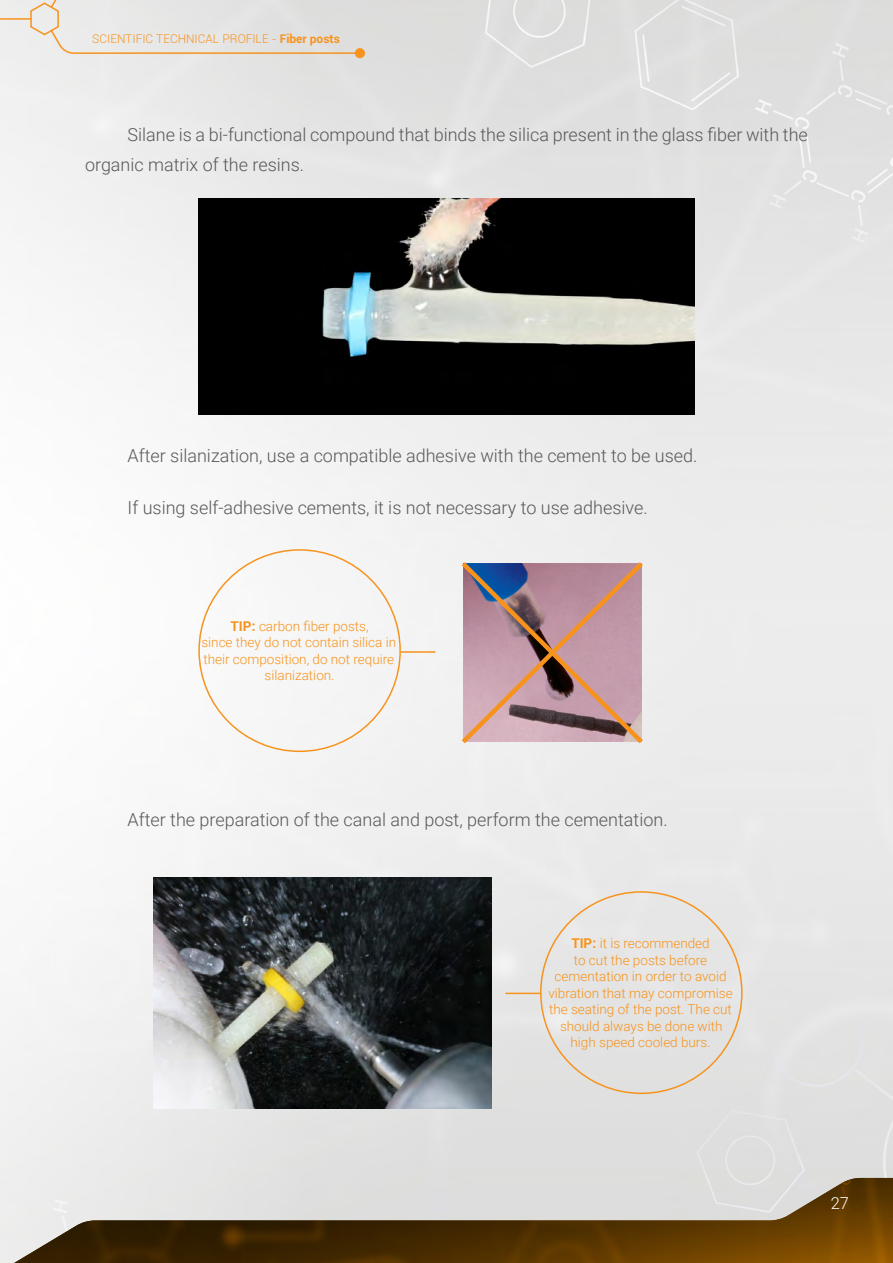
<style>
.page{position:relative;width:893px;height:1263px;background:#fff}
.page>*{position:absolute;margin:0;border:0;box-sizing:border-box;transform-origin:0 0}
.t1{font:300 18px/30px "Roboto";color:#57585a}
.t2{font:300 16.5px "Roboto";color:#fff}
.t3{font:300 13.5px/16.5px "Roboto";color:#f7931d;text-align:center}
.t4{font:300 12px "Roboto";color:#f7931d}
.s1{font-weight:700}
</style>
<div class="page">
<img style="left:0;top:0;width:893px;height:1178px">
<hr style="left:0;top:18px;width:31px;height:2px;background:#f7931d">
<div style="left:355px;top:48px;width:10px;height:10px;background:#f7931d;border-radius:50%"></div>
<svg style="left:29px;top:0;width:327px;height:55px;background:#e5e2dd"></svg>
<img style="left:0;top:1178px;width:893px;height:85px">
<img style="left:198px;top:199px;width:497px;height:215px">
<img style="left:154px;top:878px;width:337px;height:231px">
<hr style="left:401px;top:651px;width:34px;height:2px;background:#f7931d">
<hr style="left:505px;top:993px;width:35px;height:1px;background:#f7931d">
<svg style="left:457px;top:557px;width:191px;height:191px;background:#b6969c"></svg>
<p class="t4" style="left:92px;top:30px;width:249px">SCIENTIFIC TECHNICAL PROFILE - <span class="s1">Fiber posts</span></p>
<p class="t1" style="left:85px;top:119px;width:724px;text-indent:43px">Silane is a bi-functional compound that binds the silica present in the glass fiber with the organic matrix of the resins.</p>
<p class="t1" style="left:128px;top:440px;width:571px">After silanization, use a compatible adhesive with the cement to be used.</p>
<p class="t1" style="left:128px;top:492px;width:522px">If using self-adhesive cements, it is not necessary to use adhesive.</p>
<p class="t3" style="left:201px;top:617px;width:196px"><span class="s1">TIP:</span> carbon fiber posts,<br>since they do not contain silica in their composition, do not require silanization.</p>
<p class="t1" style="left:128px;top:804px;width:542px">After the preparation of the canal and post, perform the cementation.</p>
<p class="t3" style="left:548px;top:935px;width:186px"><span class="s1">TIP:</span> it is recommended<br>to cut the posts before cementation in order to avoid vibration that may compromise the seating of the post. The cut should always be done with high speed cooled burs.</p>
<p class="t2" style="left:831px;top:1192px;width:20px">27</p>
</div>
